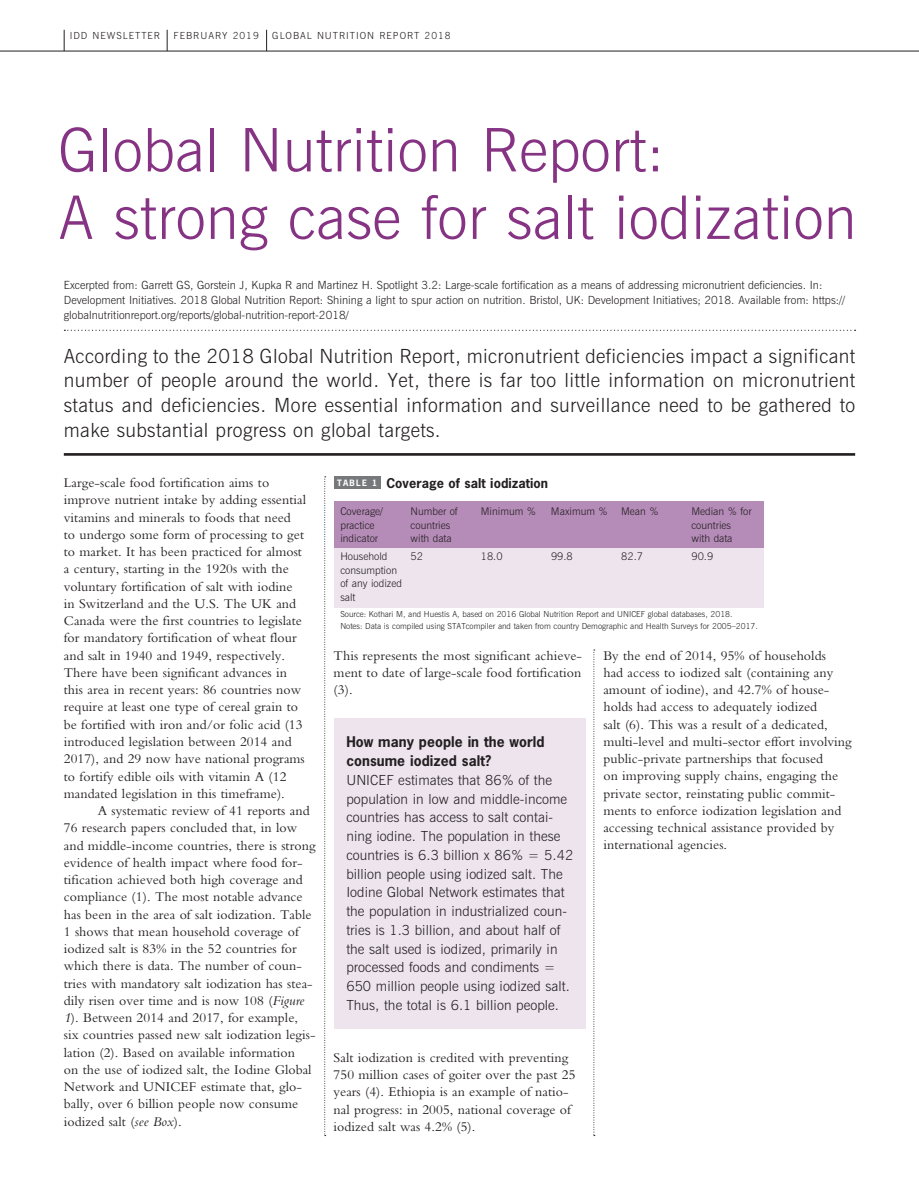
<style>
.page{position:relative;width:919px;height:1187px;background:#fff}
.page>*{position:absolute;margin:0;border:0;box-sizing:border-box;transform-origin:0 0}
.t1{font:300 60px/67.5px "News Gothic BT";letter-spacing:.005em;color:#863384}
.t2{font:300 19.5px/24.8px "News Gothic BT";letter-spacing:.02em;color:#231f20;text-align:justify}
.t3{font:13.8px/17.2px "Bembo";letter-spacing:.005em;color:#231f20}
.t4{font:300 13.8px/18.8px "News Gothic BT";letter-spacing:.005em;color:#231f20}
.t5{font:700 13.8px/18.8px "News Gothic";letter-spacing:.005em;color:#231f20}
.t6{font:700 12.75px "News Gothic";letter-spacing:.005em;color:#231f20}
.t7{font:300 11.25px/15px "News Gothic BT";color:#231f20}
.t8{font:300 10.5px/13.5px "News Gothic BT";color:#231f20}
.t9{font:300 9.75px "News Gothic BT";letter-spacing:.1em;color:#231f20}
.t10{font:300 8.25px/12px "News Gothic BT";color:#231f20}
.s1{font-style:italic}
.s2{font-size:8.25px;color:#fff}
</style>
<div class="page">
<div style="left:334px;top:718px;width:251px;height:310px;background:#ede4ee"></div>
<svg style="left:167px;top:30px;width:1px;height:21px"></svg>
<svg style="left:266px;top:30px;width:1px;height:21px"></svg>
<hr style="left:0;top:51px;width:918px;height:1px;background:#231f20">
<svg style="left:64px;top:30px;width:1px;height:21px"></svg>
<svg style="left:324px;top:476px;width:2px;height:660px"></svg>
<svg style="left:593px;top:649px;width:2px;height:487px"></svg>
<hr style="left:64px;top:453px;width:791px;height:2px;background:#231f20">
<svg style="left:64px;top:330px;width:791px;height:1px"></svg>
<div style="left:334px;top:548px;width:429px;height:59px;background:#ede4ee"></div>
<div style="left:334px;top:476px;width:47px;height:13px;background:#76787b"></div>
<div style="left:334px;top:501px;width:429px;height:47px;background:#b58bb8"></div>
<p class="t9" style="left:70px;top:29px;width:92px">IDD NEWSLETTER</p>
<p class="t9" style="left:174px;top:29px;width:87px">FEBRUARY 2019</p>
<p class="t9" style="left:272px;top:29px;width:180px">GLOBAL NUTRITION REPORT 2018</p>
<h1 class="t1" style="left:58px;top:116px;width:799px">Global Nutrition Report:<br>A strong case for salt iodization</h1>
<p class="t7" style="left:64px;top:278px;width:783px">Excerpted from: Garrett GS, Gorstein J, Kupka R and Martinez H. Spotlight 3.2: Large-scale fortification as a means of addressing micronutrient deficiencies. In:<br>Development Initiatives. 2018 Global Nutrition Report: Shining a light to spur action on nutrition. Bristol, UK: Development Initiatives; 2018. Available from: https:// globalnutritionreport.org/reports/global-nutrition-report-2018/</p>
<p class="t2" style="left:64px;top:343px;width:792px">According to the 2018 Global Nutrition Report, micronutrient deficiencies impact a significant number of people around the world. Yet, there is far too little information on micronutrient status and deficiencies. More essential information and surveillance need to be gathered to make substantial progress on global targets.</p>
<p class="t3" style="left:64px;top:474px;width:244px">Large-scale food fortification aims to improve nutrient intake by adding essential vitamins and minerals to foods that need<br>to undergo some form of processing to get to market. It has been practiced for almost a century, starting in the 1920s with the voluntary fortification of salt with iodine in Switzerland and the U.S. The UK and Canada were the first countries to legislate for mandatory fortification of wheat flour and salt in 1940 and 1949, respectively.<br>There have been significant advances in this area in recent years: 86 countries now require at least one type of cereal grain to be fortified with iron and/or folic acid (13 introduced legislation between 2014 and 2017), and 29 now have national programs to fortify edible oils with vitamin A (12 mandated legislation in this timeframe).</p>
<p class="t3" style="left:64px;top:801px;width:253px;text-indent:34px">A systematic review of 41 reports and 76 research papers concluded that, in low and middle-income countries, there is strong evidence of health impact where food for&shy;tification achieved both high coverage and compliance (1). The most notable advance has been in the area of salt iodization. Table 1 shows that mean household coverage of iodized salt is 83% in the 52 countries for which there is data. The number of coun&shy;tries with mandatory salt iodization has stea&shy;dily risen over time and is now 108 (<span class="s1">Figure 1</span>). Between 2014 and 2017, for example, six countries passed new salt iodization legis&shy;lation (2). Based on available information<br>on the use of iodized salt, the Iodine Global Network and UNICEF estimate that, glo&shy;bally, over 6 billion people now consume iodized salt (<span class="s1">see Box</span>).</p>
<p class="t6" style="left:337px;top:475px;width:212px"><span class="s2">TABLE 1</span> Coverage of salt iodization</p>
<p class="t8" style="left:340px;top:505px;width:44px">Coverage/</p>
<p class="t8" style="left:410px;top:505px;width:49px">Number of</p>
<p class="t8" style="left:480px;top:505px;width:57px">Minimum %</p>
<p class="t8" style="left:551px;top:505px;width:58px">Maximum %</p>
<p class="t8" style="left:621px;top:505px;width:39px">Mean %</p>
<p class="t8" style="left:691px;top:505px;width:62px">Median % for</p>
<p class="t8" style="left:340px;top:518px;width:36px">practice</p>
<p class="t8" style="left:410px;top:518px;width:41px">countries</p>
<p class="t8" style="left:691px;top:518px;width:41px">countries</p>
<p class="t8" style="left:340px;top:532px;width:39px">indicator</p>
<p class="t8" style="left:410px;top:532px;width:43px">with data</p>
<p class="t8" style="left:691px;top:532px;width:43px">with data</p>
<p class="t8" style="left:340px;top:550px;width:49px">Household</p>
<p class="t8" style="left:410px;top:550px;width:14px">52</p>
<p class="t8" style="left:481px;top:550px;width:23px">18.0</p>
<p class="t8" style="left:551px;top:550px;width:23px">99.8</p>
<p class="t8" style="left:621px;top:550px;width:23px">82.7</p>
<p class="t8" style="left:691px;top:550px;width:23px">90.9</p>
<p class="t8" style="left:340px;top:563px;width:63px">consumption of any iodized salt</p>
<p class="t10" style="left:340px;top:608px;width:419px">Source: Kothari M, and Huestis A, based on 2016 Global Nutrition Report and UNICEF global databases, 2018.<br>Notes: Data is compiled using STATcompiler and taken from country Demographic and Health Surveys for 2005–2017.</p>
<p class="t3" style="left:333px;top:646px;width:250px;text-align:justify">This represents the most significant achieve&shy;ment to date of large-scale food fortification (3).</p>
<p class="t5" style="left:346px;top:732px;width:200px">How many people in the world consume iodized salt?</p>
<p class="t4" style="left:346px;top:770px;width:228px">UNICEF estimates that 86% of the population in low and middle-income countries has access to salt contai&shy;ning iodine. The population in these countries is 6.3 billion x 86% = 5.42 billion people using iodized salt. The Iodine Global Network estimates that the population in industrialized coun&shy;tries is 1.3 billion, and about half of the salt used is iodized, primarily in processed foods and condiments = 650 million people using iodized salt.<br>Thus, the total is 6.1 billion people.</p>
<p class="t3" style="left:333px;top:1048px;width:243px">Salt iodization is credited with preventing 750 million cases of goiter over the past 25 years (4). Ethiopia is an example of natio&shy;nal progress: in 2005, national coverage of iodized salt was 4.2% (5).</p>
<p class="t3" style="left:603px;top:646px;width:250px">By the end of 2014, 95% of households<br>had access to iodized salt (containing any amount of iodine), and 42.7% of house&shy;holds had access to adequately iodized<br>salt (6). This was a result of a dedicated, multi-level and multi-sector effort involving public-private partnerships that focused<br>on improving supply chains, engaging the private sector, reinstating public commit&shy;ments to enforce iodization legislation and accessing technical assistance provided by international agencies.</p>
</div>
